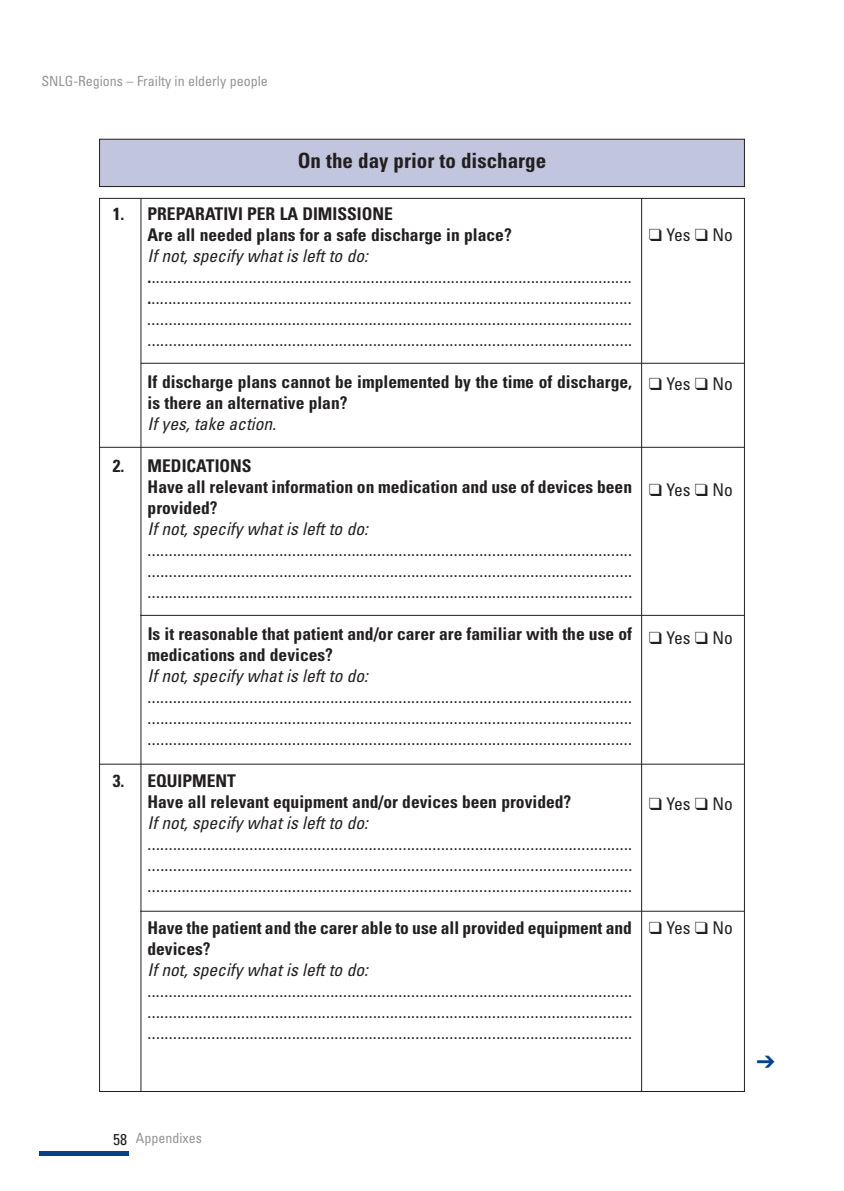
<style>
.page{position:relative;width:844px;height:1191px;background:#fff}
.page>*{position:absolute;margin:0;border:0;box-sizing:border-box;transform-origin:0 0}
.t1{font:700 condensed 21px "Univers";color:#231f20}
.t2{font:condensed 17.5px/21px "Univers";color:#231f20;text-align:justify}
.t3{font:700 condensed 17.5px/21px "Univers";color:#231f20}
.t4{font:italic condensed 17.5px "Univers";color:#231f20}
.t5{font:condensed 14px "Univers";color:#939598}
.s1{font-style:italic}
.s2{font-weight:700}
.s3{font-size:15.75px;color:#231f20}
</style>
<div class="page">
<div style="left:40px;top:1151px;width:89px;height:5px;background:#054286"></div>
<div style="left:99px;top:139px;width:645px;height:47px;background:#c1c5dd"></div>
<div style="left:99px;top:139px;width:645px;height:48px;border:1px solid #231f20"></div>
<hr style="left:141px;top:363px;width:603px;height:1px;background:#231f20">
<hr style="left:99px;top:447px;width:645px;height:1px;background:#231f20">
<hr style="left:140px;top:615px;width:604px;height:1px;background:#231f20">
<hr style="left:140px;top:911px;width:604px;height:1px;background:#231f20">
<hr style="left:99px;top:764px;width:645px;height:1px;background:#231f20">
<hr style="left:141px;top:198px;width:1px;height:893px;background:#231f20">
<hr style="left:641px;top:198px;width:1px;height:893px;background:#231f20">
<p class="t5" style="left:41px;top:76px;width:228px">SNLG-Regions – Frailty in elderly people</p>
<p class="t3" style="left:113px;top:205px;width:13px">1.</p>
<p class="t3" style="left:113px;top:457px;width:13px">2.</p>
<p class="t3" style="left:113px;top:772px;width:13px">3.</p>
<p class="t1" style="left:297px;top:153px;width:250px">On the day prior to discharge</p>
<p class="t3" style="left:147px;top:205px;width:366px">PREPARATIVI PER LA DIMISSIONE<br>Are all needed plans for a safe discharge in place?</p>
<p class="t2" style="left:147px;top:247px;width:486px;text-align:left"><span class="s1">If not, specify what is left to do: </span><span class="s2">.</span>.................................................................................................................. <span class="s2">.</span>.................................................................................................................. .................................................................................................................. ..................................................................................................................</p>
<p class="t3" style="left:147px;top:373px;width:486px">If discharge plans cannot be implemented by the time of discharge, is there an alternative plan?</p>
<p class="t4" style="left:147px;top:417px;width:130px">If yes, take action.</p>
<p class="t3" style="left:147px;top:457px;width:486px">MEDICATIONS<br>Have all relevant information on medication and use of devices been provided?</p>
<p class="t4" style="left:147px;top:522px;width:222px">If not, specify what is left to do:</p>
<p class="t2" style="left:147px;top:541px;width:486px">.................................................................................................................. .................................................................................................................. ..................................................................................................................</p>
<p class="t3" style="left:147px;top:625px;width:486px">Is it reasonable that patient and/or carer are familiar with the use of medications and devices?</p>
<p class="t4" style="left:147px;top:669px;width:222px">If not, specify what is left to do:</p>
<p class="t2" style="left:147px;top:688px;width:486px">.................................................................................................................. .................................................................................................................. ..................................................................................................................</p>
<p class="t3" style="left:147px;top:772px;width:425px">EQUIPMENT<br>Have all relevant equipment and/or devices been provided?</p>
<p class="t4" style="left:147px;top:816px;width:222px">If not, specify what is left to do:</p>
<p class="t2" style="left:147px;top:835px;width:486px">.................................................................................................................. .................................................................................................................. ..................................................................................................................</p>
<p class="t3" style="left:147px;top:919px;width:486px">Have the patient and the carer able to use all provided equipment and devices?</p>
<p class="t4" style="left:147px;top:963px;width:222px">If not, specify what is left to do:</p>
<p class="t2" style="left:147px;top:982px;width:486px">.................................................................................................................. .................................................................................................................. ..................................................................................................................</p>
<p class="t2" style="left:648px;top:226px;width:85px">❑ Yes ❑ No</p>
<p class="t2" style="left:648px;top:374px;width:85px">❑ Yes ❑ No</p>
<p class="t2" style="left:648px;top:480px;width:85px">❑ Yes ❑ No</p>
<p class="t2" style="left:648px;top:629px;width:85px">❑ Yes ❑ No</p>
<p class="t2" style="left:648px;top:795px;width:85px">❑ Yes ❑ No</p>
<p class="t2" style="left:648px;top:919px;width:85px">❑ Yes ❑ No</p>
<p class="t5" style="left:113px;top:1133px;width:90px"><span class="s3">58</span> Appendixes</p>
</div>
